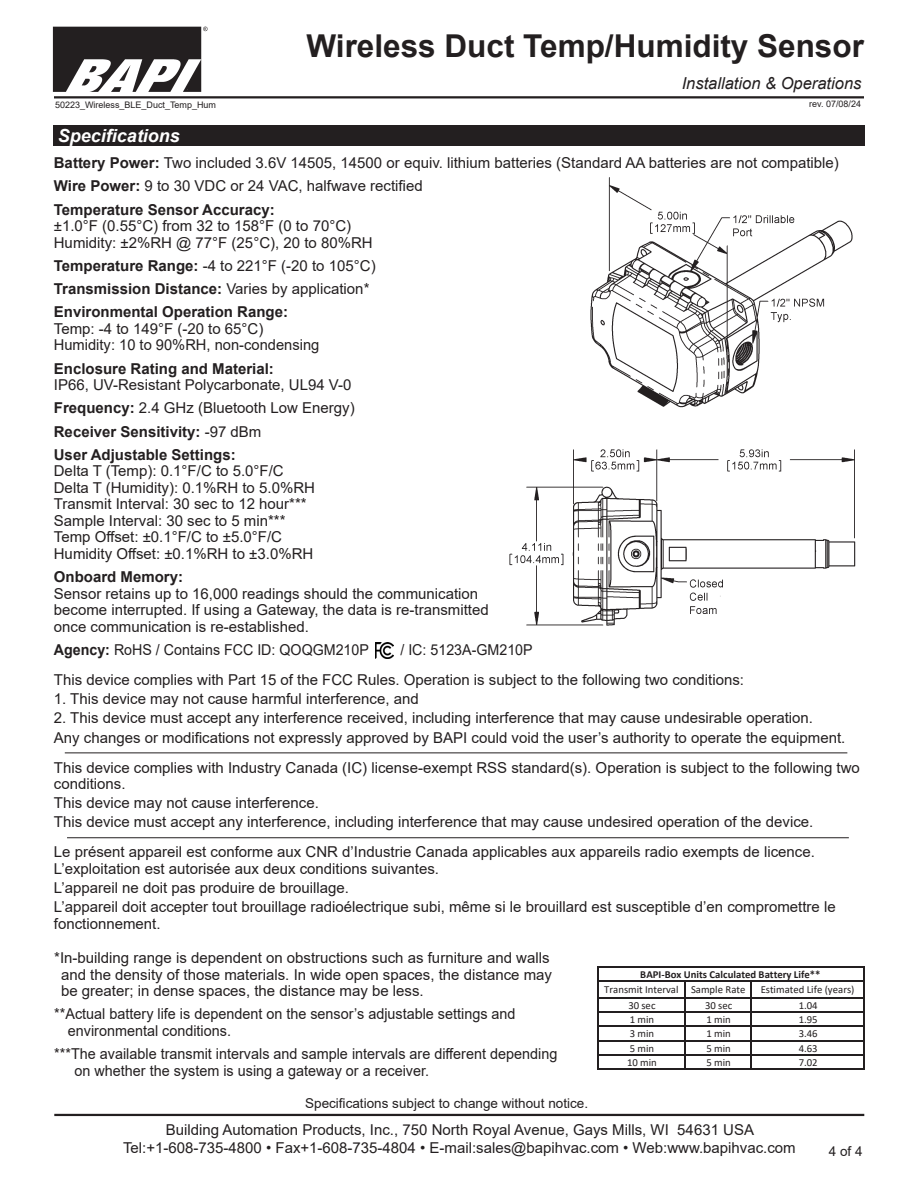
<style>
.page{position:relative;width:918px;height:1188px;background:#fff}
.page>*{position:absolute;margin:0;border:0;box-sizing:border-box;transform-origin:0 0}
.t1{font:700 31.5px "Arial";color:#231f20}
.t2{font:italic 700 18px "Arial";color:#fff}
.t3{font:italic 16.5px "Arial";color:#231f20}
.t4{font:15px/16.5px "Arial";color:#231f20}
.t5{font:15px/16.5px "Arial";color:#231f20;scale:.96 1}
.t6{font:700 15px "Arial";color:#231f20}
.t7{font:15px "Arial";color:#231f20;scale:.95 1}
.t8{font:13.5px "Arial";color:#231f20}
.t9{font:10.65px "Calibri";color:#231f20}
.t10{font:700 10.65px "Calibri";color:#231f20}
.t11{font:9px "Arial";color:#231f20}
.s1{font-weight:700}
.s2{font-weight:400}
</style>
<div class="page">
<hr style="left:54px;top:1114px;width:810px;height:2px;background:#231f20">
<img style="left:53px;top:27px;width:155px;height:65px">
<hr style="left:54px;top:96px;width:810px;height:2px;background:#231f20">
<img style="left:509px;top:449px;width:347px;height:177px">
<img style="left:590px;top:177px;width:263px;height:231px">
<div style="left:54px;top:126px;width:811px;height:20px;background:#231f20"></div>
<hr style="left:597px;top:966px;width:1px;height:104px;background:#231f20">
<hr style="left:863px;top:967px;width:1px;height:103px;background:#231f20">
<hr style="left:685px;top:981px;width:1px;height:89px;background:#231f20">
<hr style="left:751px;top:981px;width:1px;height:89px;background:#231f20">
<hr style="left:598px;top:966px;width:266px;height:1px;background:#231f20">
<hr style="left:598px;top:980px;width:266px;height:1px;background:#231f20">
<hr style="left:598px;top:997px;width:266px;height:1px;background:#231f20">
<hr style="left:598px;top:1012px;width:266px;height:1px;background:#231f20">
<hr style="left:598px;top:1026px;width:266px;height:1px;background:#231f20">
<hr style="left:598px;top:1040px;width:266px;height:1px;background:#231f20">
<hr style="left:598px;top:1054px;width:266px;height:1px;background:#231f20">
<hr style="left:598px;top:1069px;width:266px;height:1px;background:#231f20">
<hr style="left:65px;top:753px;width:782px;height:1px;background:#231f20">
<hr style="left:67px;top:837px;width:782px;height:1px;background:#231f20">
<img style="left:375px;top:642px;width:19px;height:16px">
<h1 class="t1" style="left:306px;top:24px;width:559px">Wireless Duct Temp/Humidity Sensor</h1>
<p class="t3" style="left:682px;top:73px;width:181px">Installation &amp; Operations</p>
<p class="t11" style="left:55px;top:98px;width:163px">50223_Wireless_BLE_Duct_Temp_Hum</p>
<p class="t11" style="left:809px;top:98px;width:53px">rev. 07/08/24</p>
<p class="t2" style="left:58px;top:124px;width:124px">Specifications</p>
<p class="t4" style="left:54px;top:155px;width:787px"><span class="s1">Battery Power:</span> Two included 3.6V 14505, 14500 or equiv. lithium batteries (Standard AA batteries are not compatible)</p>
<p class="t4" style="left:54px;top:178px;width:370px"><span class="s1">Wire Power:</span> 9 to 30 VDC or 24 VAC, halfwave rectified</p>
<p class="t4" style="left:54px;top:201px;width:320px"><span class="s1">Temperature Sensor Accuracy:<br></span>±1.0°F (0.55°C) from 32 to 158°F (0 to 70°C)<br>Humidity: ±2%RH @ 77°F (25°C), 20 to 80%RH</p>
<p class="t4" style="left:54px;top:257px;width:323px"><span class="s1">Temperature Range:</span> -4 to 221°F (-20 to 105°C)</p>
<p class="t6" style="left:54px;top:278px;width:317px">Transmission Distance: <span class="s2">Varies by application*</span></p>
<p class="t6" style="left:54px;top:302px;width:236px">Environmental Operation Range:</p>
<p class="t4" style="left:54px;top:320px;width:211px">Temp: -4 to 149°F (-20 to 65°C)</p>
<p class="t4" style="left:54px;top:337px;width:267px">Humidity: 10 to 90%RH, non-condensing</p>
<p class="t4" style="left:54px;top:360px;width:299px"><span class="s1">Enclosure Rating and Material:<br></span>IP66, UV-Resistant Polycarbonate, UL94 V-0</p>
<p class="t4" style="left:54px;top:400px;width:302px"><span class="s1">Frequency:</span> 2.4 GHz (Bluetooth Low Energy)</p>
<p class="t6" style="left:54px;top:421px;width:209px">Receiver Sensitivity: <span class="s2">-97 dBm</span></p>
<p class="t6" style="left:54px;top:444px;width:183px">User Adjustable Settings:</p>
<p class="t4" style="left:54px;top:463px;width:231px">Delta T (Temp): 0.1°F/C to 5.0°F/C</p>
<p class="t4" style="left:54px;top:479px;width:263px">Delta T (Humidity): 0.1%RH to 5.0%RH</p>
<p class="t4" style="left:54px;top:496px;width:254px">Transmit Interval: 30 sec to 12 hour***</p>
<p class="t4" style="left:54px;top:512px;width:233px">Sample Interval: 30 sec to 5 min***</p>
<p class="t4" style="left:54px;top:529px;width:261px">Temp Offset: ±0.1°F/C to ±5.0°F/C<br>Humidity Offset: ±0.1%RH to ±3.0%RH</p>
<p class="t6" style="left:54px;top:566px;width:131px">Onboard Memory:</p>
<p class="t4" style="left:54px;top:585px;width:436px">Sensor retains up to 16,000 readings should the communication become interrupted. If using a Gateway, the data is re-transmitted once communication is re-established.</p>
<p class="t7" style="left:54px;top:639px;width:333px"><span class="s1">Agency:</span> RoHS / Contains FCC ID: QOQGM210P</p>
<p class="t7" style="left:400px;top:639px;width:141px">/ IC: 5123A-GM210P</p>
<p class="t4" style="left:54px;top:671px;width:692px">This device complies with Part 15 of the FCC Rules. Operation is subject to the following two conditions:</p>
<p class="t4" style="left:54px;top:691px;width:366px">1. This device may not cause harmful interference, and</p>
<p class="t4" style="left:54px;top:710px;width:761px">2. This device must accept any interference received, including interference that may cause undesirable operation.</p>
<p class="t4" style="left:54px;top:729px;width:793px">Any changes or modifications not expressly approved by BAPI could void the user’s authority to operate the equipment.</p>
<p class="t4" style="left:54px;top:759px;width:808px">This device complies with Industry Canada (IC) license-exempt RSS standard(s). Operation is subject to the following two conditions.</p>
<p class="t4" style="left:54px;top:795px;width:267px">This device may not cause interference.</p>
<p class="t4" style="left:54px;top:814px;width:761px">This device must accept any interference, including interference that may cause undesired operation of the device.</p>
<p class="t4" style="left:54px;top:844px;width:763px">Le présent appareil est conforme aux CNR d’Industrie Canada applicables aux appareils radio exempts de licence.<br>L’exploitation est autorisée aux deux conditions suivantes.</p>
<p class="t4" style="left:54px;top:880px;width:297px">L’appareil ne doit pas produire de brouillage.</p>
<p class="t4" style="left:54px;top:899px;width:783px">L’appareil doit accepter tout brouillage radioélectrique subi, même si le brouillard est susceptible d’en compromettre le fonctionnement.</p>
<p class="t4" style="left:61px;top:950px;width:493px;text-indent:-7px">*In-building range is dependent on obstructions such as furniture and walls and the density of those materials. In wide open spaces, the distance may be greater; in dense spaces, the distance may be less.</p>
<p class="t5" style="left:68px;top:1006px;width:468px;text-indent:-14px">**Actual battery life is dependent on the sensor’s adjustable settings and environmental conditions.</p>
<p class="t5" style="left:75px;top:1046px;width:504px;text-indent:-20px">***The available transmit intervals and sample intervals are different depending on whether the system is using a gateway or a receiver.</p>
<p class="t8" style="left:305px;top:1094px;width:284px">Specifications subject to change without notice.</p>
<p class="t10" style="left:640px;top:967px;width:182px">BAPI-Box Units Calculated Battery Life**</p>
<p class="t9" style="left:604px;top:982px;width:143px">Transmit Interval Sample Rate</p>
<p class="t9" style="left:761px;top:982px;width:95px">Estimated Life (years)</p>
<p class="t9" style="left:628px;top:998px;width:29px">30 sec</p>
<p class="t9" style="left:705px;top:998px;width:29px">30 sec</p>
<p class="t9" style="left:799px;top:998px;width:20px">1.04</p>
<p class="t9" style="left:630px;top:1012px;width:26px">1 min</p>
<p class="t9" style="left:706px;top:1012px;width:26px">1 min</p>
<p class="t9" style="left:799px;top:1012px;width:20px">1.95</p>
<p class="t9" style="left:630px;top:1026px;width:26px">3 min</p>
<p class="t9" style="left:706px;top:1026px;width:26px">1 min</p>
<p class="t9" style="left:799px;top:1026px;width:20px">3.46</p>
<p class="t9" style="left:630px;top:1041px;width:26px">5 min</p>
<p class="t9" style="left:706px;top:1041px;width:26px">5 min</p>
<p class="t9" style="left:799px;top:1041px;width:20px">4.63</p>
<p class="t9" style="left:627px;top:1055px;width:31px">10 min</p>
<p class="t9" style="left:706px;top:1055px;width:26px">5 min</p>
<p class="t9" style="left:799px;top:1055px;width:20px">7.02</p>
<p class="t4" style="left:123px;top:1121px;width:674px;line-height:18px;text-align:center">Building Automation Products, Inc., 750 North Royal Avenue, Gays Mills, WI 54631 USA<br>Tel:+1-608-735-4800 • Fax+1-608-735-4804 • E-mail:sales@bapihvac.com • Web:www.bapihvac.com</p>
<p class="t8" style="left:829px;top:1142px;width:35px">4 of 4</p>
</div>
